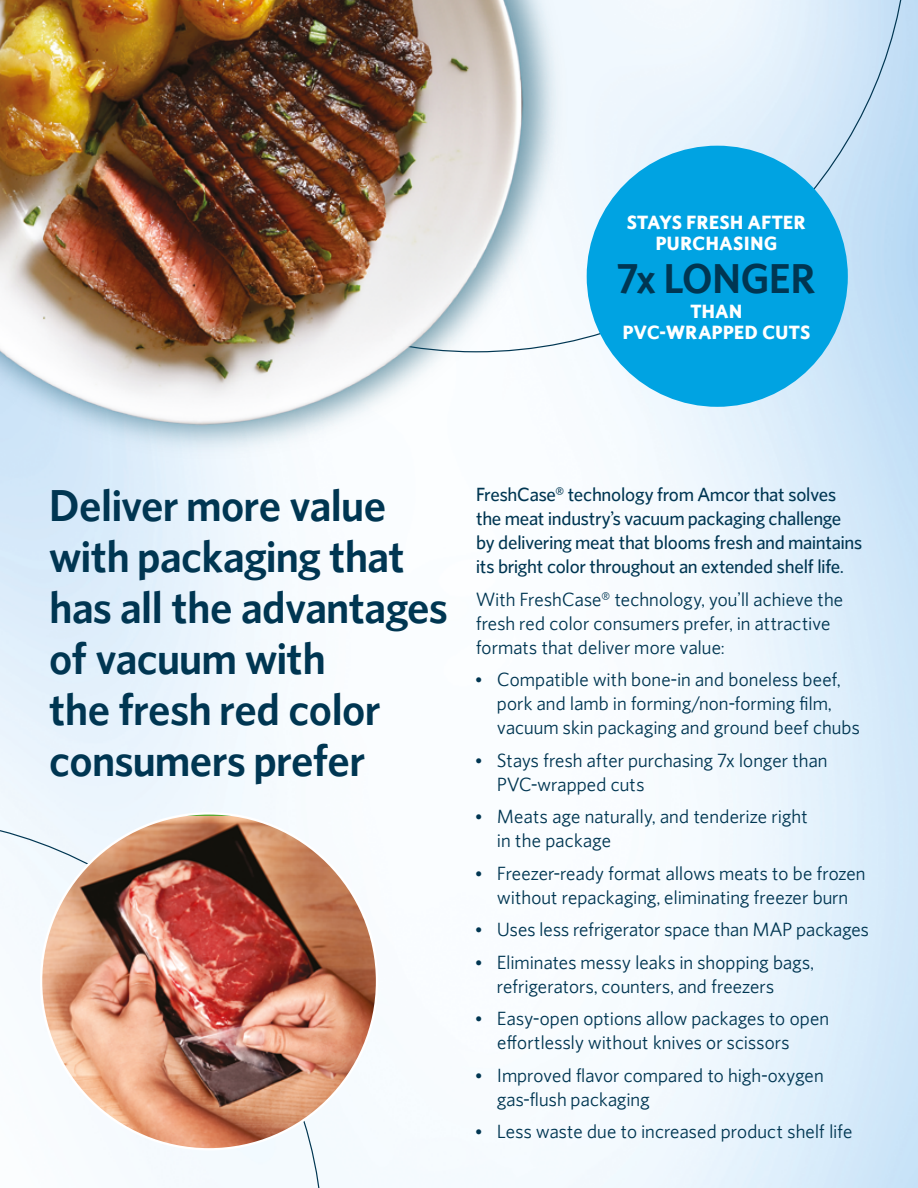
<style>
.page{position:relative;width:918px;height:1188px;background:#fff}
.page>*{position:absolute;margin:0;border:0;box-sizing:border-box;transform-origin:0 0}
.t1{font:600 45px/51px "Amcor Pro";letter-spacing:-.02em;color:#003652}
.t2{font:600 42px "Amcor Pro";letter-spacing:-.02em;color:#003652}
.t3{font:700 19.35px/21px "Amcor Pro";letter-spacing:-.005em;color:#fff;text-align:center}
.t4{font:18px/24px "Amcor Pro";color:#003652}
.t5{font:500 18px/24px "Amcor Pro";letter-spacing:-.015em;color:#003652}
</style>
<div class="page">
<svg style="left:800px;top:0;width:109px;height:352px;background:#c7e0f5"></svg>
<img style="left:0;top:0;width:800px;height:463px">
<div style="left:587px;top:146px;width:261px;height:261px;background:#00a3e2;border-radius:50%"></div>
<div style="left:0;top:816px;width:324px;height:372px;background:#f6fafe"></div>
<img style="left:41px;top:816px;width:336px;height:333px">
<p class="t3" style="left:627px;top:211px;width:181px">STAYS FRESH AFTER<br>PURCHASING</p>
<h2 class="t2" style="left:617px;top:251px;width:201px">7x LONGER</h2>
<p class="t3" style="left:622px;top:300px;width:189px">THAN<br>PVC-WRAPPED CUTS</p>
<h1 class="t1" style="left:49px;top:479px;width:400px">Deliver more value with packaging that has all the advantages of vacuum with<br>the fresh red color consumers prefer</h1>
<p class="t5" style="left:476px;top:482px;width:388px">FreshCase® technology from Amcor that solves the meat industry’s vacuum packaging challenge by delivering meat that blooms fresh and maintains its bright color throughout an extended shelf life.</p>
<p class="t4" style="left:476px;top:586px;width:369px">With FreshCase® technology, you’ll achieve the fresh red color consumers prefer, in attractive formats that deliver more value:</p>
<p class="t4" style="left:497px;top:667px;width:364px;text-indent:-21px">• Compatible with bone-in and boneless beef, pork and lamb in forming/non-forming film, vacuum skin packaging and ground beef chubs</p>
<p class="t4" style="left:497px;top:747px;width:332px;text-indent:-21px">• Stays fresh after purchasing 7x longer than<br>PVC-wrapped cuts</p>
<p class="t4" style="left:497px;top:804px;width:312px;text-indent:-21px">• Meats age naturally, and tenderize right in the package</p>
<p class="t4" style="left:476px;top:860px;width:391px;text-align:center">• Freezer-ready format allows meats to be frozen without repackaging, eliminating freezer burn</p>
<p class="t4" style="left:476px;top:917px;width:395px">• Uses less refrigerator space than MAP packages</p>
<p class="t4" style="left:497px;top:949px;width:318px;text-indent:-21px">• Eliminates messy leaks in shopping bags, refrigerators, counters, and freezers</p>
<p class="t4" style="left:497px;top:1006px;width:334px;text-indent:-21px">• Easy-open options allow packages to open effortlessly without knives or scissors</p>
<p class="t4" style="left:497px;top:1062px;width:328px;text-indent:-21px">• Improved flavor compared to high-oxygen gas-flush packaging</p>
<p class="t4" style="left:476px;top:1119px;width:378px">• Less waste due to increased product shelf life</p>
</div>
